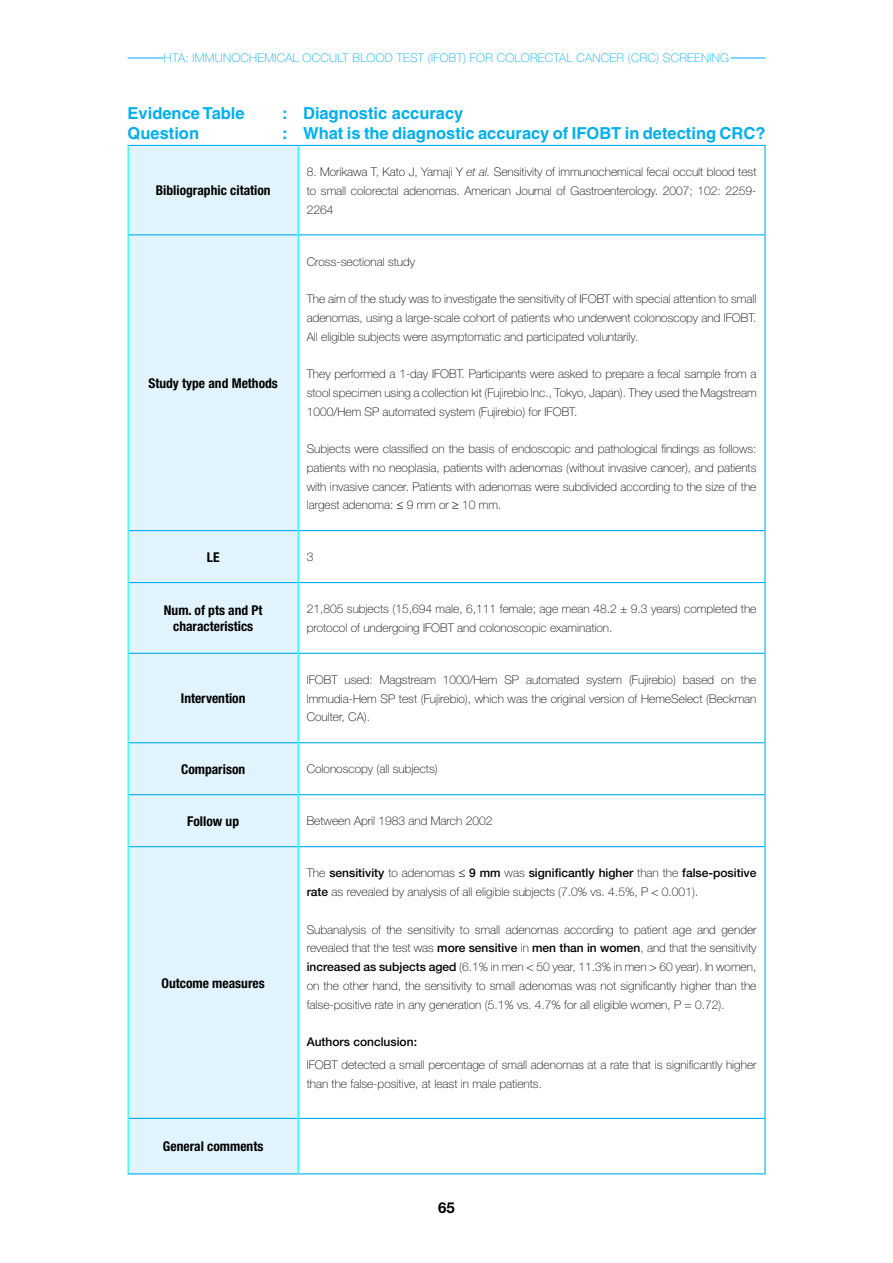
<style>
.page{position:relative;width:893px;height:1263px;background:#fff}
.page>*{position:absolute;margin:0;border:0;box-sizing:border-box;transform-origin:0 0}
.t1{font:700 16.5px "Helvetica";color:#00aeef}
.t2{font:700 15px "Helvetica Neue";color:#000}
.t3{font:700 condensed 13.5px/16.2px "Helvetica Neue";color:#000;text-align:center}
.t4{font:100 12px/18.8px "Helvetica Neue";color:#000;text-align:justify}
.t5{font:100 12px "Helvetica Neue";letter-spacing:.02em;color:#00aeef}
.t6{font:500 12px "Helvetica Neue";color:#000}
.s1{font-style:italic}
.s2{font-weight:500}
</style>
<div class="page">
<hr style="left:128px;top:58px;width:36px;height:1px;background:#00aeef">
<hr style="left:731px;top:58px;width:34px;height:1px;background:#00aeef">
<div style="left:129px;top:146px;width:169px;height:1027px;background:#e1f4fd"></div>
<hr style="left:764px;top:146px;width:2px;height:88px;background:#00aeef">
<hr style="left:764px;top:235px;width:2px;height:295px;background:#00aeef">
<hr style="left:764px;top:531px;width:2px;height:51px;background:#00aeef">
<hr style="left:764px;top:583px;width:2px;height:70px;background:#00aeef">
<hr style="left:764px;top:654px;width:2px;height:88px;background:#00aeef">
<hr style="left:764px;top:743px;width:2px;height:51px;background:#00aeef">
<hr style="left:764px;top:795px;width:2px;height:51px;background:#00aeef">
<hr style="left:764px;top:847px;width:2px;height:271px;background:#00aeef">
<hr style="left:298px;top:145px;width:468px;height:1px;background:#00aeef">
<hr style="left:129px;top:234px;width:169px;height:1px;background:#00aeef">
<hr style="left:299px;top:234px;width:467px;height:1px;background:#00aeef">
<hr style="left:129px;top:530px;width:169px;height:1px;background:#00aeef">
<hr style="left:299px;top:530px;width:467px;height:1px;background:#00aeef">
<hr style="left:129px;top:582px;width:169px;height:1px;background:#00aeef">
<hr style="left:299px;top:582px;width:467px;height:1px;background:#00aeef">
<hr style="left:129px;top:653px;width:169px;height:1px;background:#00aeef">
<hr style="left:299px;top:653px;width:467px;height:1px;background:#00aeef">
<hr style="left:129px;top:742px;width:169px;height:1px;background:#00aeef">
<hr style="left:299px;top:742px;width:467px;height:1px;background:#00aeef">
<hr style="left:129px;top:794px;width:169px;height:1px;background:#00aeef">
<hr style="left:299px;top:794px;width:467px;height:1px;background:#00aeef">
<hr style="left:129px;top:846px;width:169px;height:1px;background:#00aeef">
<hr style="left:299px;top:846px;width:467px;height:1px;background:#00aeef">
<hr style="left:129px;top:1118px;width:169px;height:1px;background:#00aeef">
<hr style="left:299px;top:1118px;width:467px;height:1px;background:#00aeef">
<hr style="left:298px;top:1173px;width:468px;height:1px;background:#00aeef">
<hr style="left:764px;top:1119px;width:2px;height:54px;background:#00aeef">
<hr style="left:128px;top:145px;width:170px;height:1px;background:#00aeef">
<hr style="left:128px;top:1173px;width:170px;height:1px;background:#00aeef">
<hr style="left:128px;top:146px;width:1px;height:89px;background:#0ff">
<hr style="left:298px;top:146px;width:1px;height:89px;background:#0ff">
<hr style="left:128px;top:235px;width:1px;height:296px;background:#0ff">
<hr style="left:298px;top:235px;width:1px;height:296px;background:#0ff">
<hr style="left:128px;top:531px;width:1px;height:52px;background:#0ff">
<hr style="left:298px;top:531px;width:1px;height:52px;background:#0ff">
<hr style="left:128px;top:583px;width:1px;height:70px;background:#0ff">
<hr style="left:298px;top:583px;width:1px;height:70px;background:#0ff">
<hr style="left:128px;top:653px;width:1px;height:90px;background:#0ff">
<hr style="left:298px;top:653px;width:1px;height:90px;background:#0ff">
<hr style="left:128px;top:743px;width:1px;height:52px;background:#0ff">
<hr style="left:298px;top:743px;width:1px;height:52px;background:#0ff">
<hr style="left:128px;top:795px;width:1px;height:52px;background:#0ff">
<hr style="left:298px;top:795px;width:1px;height:52px;background:#0ff">
<hr style="left:128px;top:847px;width:1px;height:271px;background:#0ff">
<hr style="left:298px;top:847px;width:1px;height:271px;background:#0ff">
<hr style="left:128px;top:1118px;width:1px;height:55px;background:#0ff">
<hr style="left:298px;top:1118px;width:1px;height:55px;background:#0ff">
<p class="t5" style="left:164px;top:51px;width:477px">HTA: Immunochemical Occult Blood Test (IFOBT) for Colorectal Cancer (CRC</p>
<p class="t5" style="left:656px;top:51px;width:74px">) Screening</p>
<h1 class="t1" style="left:128px;top:103px;width:119px">Evidence Table</h1>
<h1 class="t1" style="left:282px;top:103px;width:183px">: Diagnostic accuracy</h1>
<h1 class="t1" style="left:128px;top:123px;width:73px">Question</h1>
<h1 class="t1" style="left:282px;top:123px;width:485px">: What is the diagnostic accuracy of IFOBT in detecting CRC?</h1>
<p class="t3" style="left:156px;top:182px;width:116px">Bibliographic citation</p>
<p class="t3" style="left:148px;top:375px;width:131px">Study type and Methods</p>
<p class="t4" style="left:307px;top:162px;width:451px">8. Morikawa T, Kato J, Yamaji Y <span class="s1">et al.</span> Sensitivity of immunochemical fecal occult blood test to small colorectal adenomas. American Journal of Gastroenterology. 2007; 102: 2259- 2264</p>
<p class="t4" style="left:307px;top:252px;width:110px">Cross-sectional study</p>
<p class="t4" style="left:307px;top:289px;width:451px">The aim of the study was to investigate the sensitivity of IFOBT with special attention to small adenomas, using a large-scale cohort of patients who underwent colonoscopy and IFOBT.<br>All eligible subjects were asymptomatic and participated voluntarily.</p>
<p class="t4" style="left:307px;top:364px;width:451px">They performed a 1-day IFOBT. Participants were asked to prepare a fecal sample from a stool specimen using a collection kit (Fujirebio Inc., Tokyo, Japan). They used the Magstream 1000/Hem SP automated system (Fujirebio) for IFOBT.</p>
<p class="t4" style="left:307px;top:439px;width:451px">Subjects were classified on the basis of endoscopic and pathological findings as follows: patients with no neoplasia, patients with adenomas (without invasive cancer), and patients with invasive cancer. Patients with adenomas were subdivided according to the size of the largest adenoma: ≤ 9 mm or ≥ 10 mm.</p>
<p class="t3" style="left:207px;top:549px;width:14px">LE</p>
<p class="t4" style="left:307px;top:548px;width:8px">3</p>
<p class="t3" style="left:164px;top:602px;width:100px">Num. of pts and Pt characteristics</p>
<p class="t4" style="left:307px;top:600px;width:451px">21,805 subjects (15,694 male, 6,111 female; age mean 48.2 ± 9.3 years) completed the protocol of undergoing IFOBT and colonoscopic examination.</p>
<p class="t3" style="left:181px;top:690px;width:66px">Intervention</p>
<p class="t4" style="left:307px;top:670px;width:451px">IFOBT used: Magstream 1000/Hem SP automated system (Fujirebio) based on the Immudia-Hem SP test (Fujirebio), which was the original version of HemeSelect (Beckman Coulter, CA).</p>
<p class="t3" style="left:181px;top:761px;width:66px">Comparison</p>
<p class="t4" style="left:307px;top:760px;width:132px">Colonoscopy (all subjects)</p>
<p class="t3" style="left:187px;top:813px;width:53px">Follow up</p>
<p class="t4" style="left:307px;top:812px;width:187px">Between April 1983 and March 2002</p>
<p class="t3" style="left:162px;top:975px;width:105px">Outcome measures</p>
<p class="t3" style="left:163px;top:1138px;width:102px">General comments</p>
<p class="t4" style="left:307px;top:864px;width:451px">The <span class="s2">sensitivity</span> to adenomas ≤ <span class="s2">9 mm</span> was <span class="s2">significantly higher</span> than the <span class="s2">false-positive rate</span> as revealed by analysis of all eligible subjects (7.0% vs. 4.5%, P &lt; 0.001).</p>
<p class="t4" style="left:307px;top:920px;width:451px">Subanalysis of the sensitivity to small adenomas according to patient age and gender revealed that the test was <span class="s2">more sensitive</span> in <span class="s2">men than in women</span>, and that the sensitivity <span class="s2">increased as subjects aged</span> (6.1% in men &lt; 50 year, 11.3% in men &gt; 60 year). In women, on the other hand, the sensitivity to small adenomas was not significantly higher than the false-positive rate in any generation (5.1% vs. 4.7% for all eligible women, P = 0.72).</p>
<p class="t6" style="left:307px;top:1035px;width:112px">Authors conclusion:</p>
<p class="t4" style="left:307px;top:1055px;width:451px">IFOBT detected a small percentage of small adenomas at a rate that is significantly higher than the false-positive, at least in male patients.</p>
<p class="t2" style="left:438px;top:1199px;width:18px">65</p>
</div>
